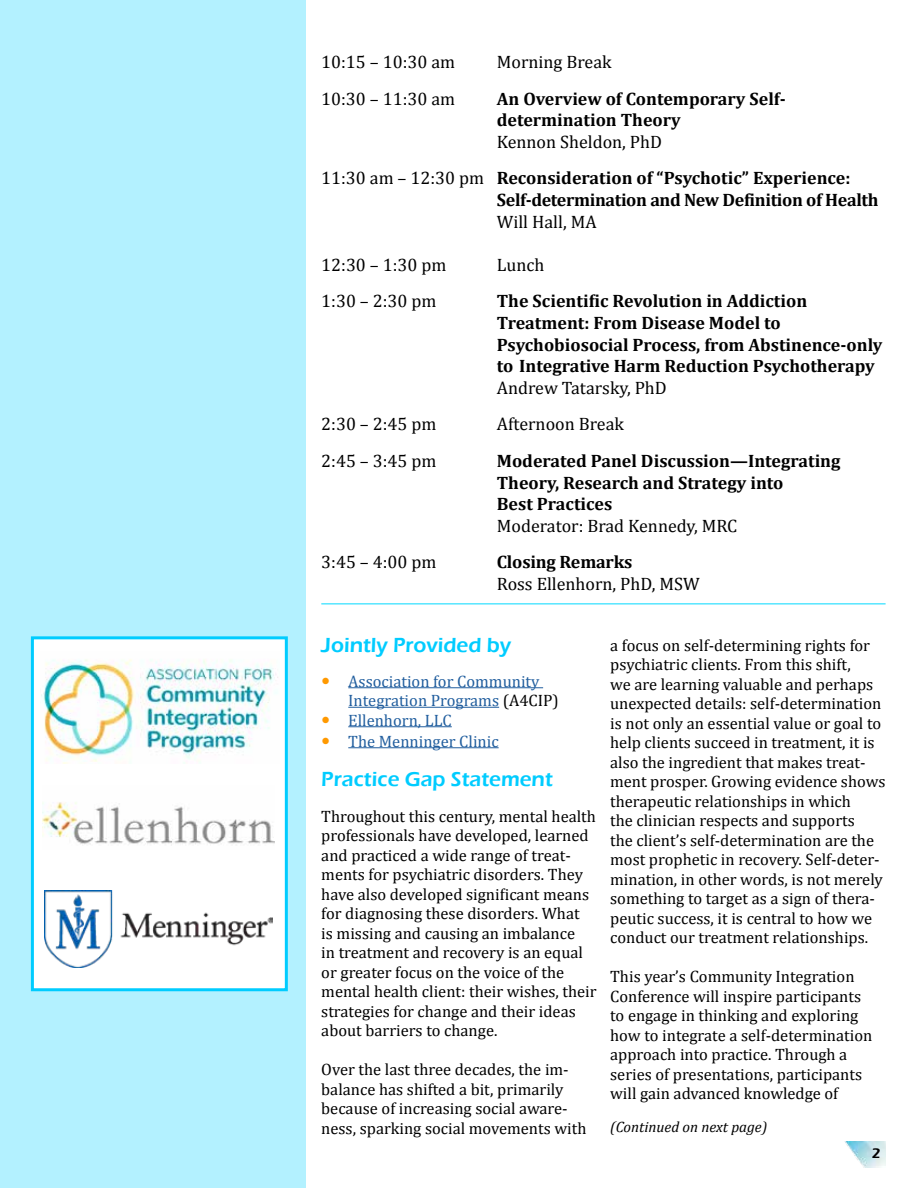
<style>
.page{position:relative;width:918px;height:1188px;background:#fff}
.page>*{position:absolute;margin:0;border:0;box-sizing:border-box;transform-origin:0 0}
.t1{font:600 21px "Eras ITC";color:#0cf}
.t2{font:700 18px/21.6px "Cambria";color:#000}
.t3{font:18px "Cambria";color:#000}
.t4{font:700 18px "Cambria";letter-spacing:-.02em;color:#000}
.t5{font:16.5px/19.5px "Cambria";color:#000}
.t6{font:16.5px/19.5px "Cambria";color:#215e9e}
.t7{font:italic 15px "Cambria";color:#000}
.t8{font:600 14.4px "Eras ITC";color:#000}
.s1{font-weight:400}
.s2{color:#000}
</style>
<div class="page">
<hr style="left:321px;top:604px;width:565px;height:1px;background:#00d9ff">
<hr style="left:348px;top:687px;width:195px;height:1px;background:#215e9e">
<hr style="left:348px;top:707px;width:151px;height:1px;background:#215e9e">
<hr style="left:348px;top:726px;width:104px;height:1px;background:#215e9e">
<hr style="left:348px;top:747px;width:151px;height:1px;background:#215e9e">
<div style="left:0;top:0;width:306px;height:1188px;background:#b3f1ff"></div>
<div style="left:31px;top:636px;width:257px;height:355px;background:#fff;border:3px solid #0cf"></div>
<img style="left:41px;top:659px;width:237px;height:105px">
<img style="left:43px;top:802px;width:231px;height:44px">
<img style="left:44px;top:890px;width:229px;height:78px">
<img style="left:845px;top:1142px;width:41px;height:26px">
<p class="t3" style="left:321px;top:51px;width:135px">10:15 – 10:30 am</p>
<p class="t3" style="left:497px;top:51px;width:116px">Morning Break</p>
<p class="t3" style="left:321px;top:88px;width:135px">10:30 – 11:30 am</p>
<p class="t2" style="left:497px;top:87px;width:291px">An Overview of Contemporary Self&shy;determination Theory</p>
<p class="t2" style="left:321px;top:123px;width:531px;line-height:36.6px;text-indent:176px"><span class="s1">Kennon Sheldon, PhD<br>11:30 am – 12:30 pm</span> Reconsideration of “Psychotic” Experience:</p>
<p class="t4" style="left:497px;top:187px;width:383px">Self-determination and New Definition of Health</p>
<p class="t3" style="left:497px;top:211px;width:101px">Will Hall, MA</p>
<p class="t3" style="left:321px;top:254px;width:127px">12:30 – 1:30 pm</p>
<p class="t3" style="left:497px;top:254px;width:49px">Lunch</p>
<p class="t3" style="left:321px;top:291px;width:117px">1:30 – 2:30 pm</p>
<p class="t2" style="left:497px;top:290px;width:387px">The Scientific Revolution in Addiction Treatment: From Disease Model to Psychobiosocial Process, from Abstinence-only to Integrative Harm Reduction Psychotherapy</p>
<p class="t3" style="left:497px;top:377px;width:171px">Andrew Tatarsky, PhD</p>
<p class="t3" style="left:321px;top:414px;width:117px">2:30 – 2:45 pm</p>
<p class="t3" style="left:497px;top:414px;width:129px">Afternoon Break</p>
<p class="t3" style="left:321px;top:450px;width:117px">2:45 – 3:45 pm</p>
<p class="t2" style="left:497px;top:449px;width:345px">Moderated Panel Discussion—Integrating<br>Theory, Research and Strategy into<br>Best Practices</p>
<p class="t3" style="left:497px;top:515px;width:242px">Moderator: Brad Kennedy, MRC</p>
<p class="t3" style="left:321px;top:552px;width:117px">3:45 – 4:00 pm</p>
<p class="t2" style="left:497px;top:551px;width:137px">Closing Remarks</p>
<p class="t3" style="left:497px;top:573px;width:204px">Ross Ellenhorn, PhD, MSW</p>
<p class="t1" style="left:321px;top:633px;width:191px">Jointly Provided by</p>
<p class="t6" style="left:348px;top:671px;width:212px">Association for Community<br>Integration Programs <span class="s2">(A4CIP)<br></span>Ellenhorn, LLC</p>
<p class="t6" style="left:348px;top:731px;width:152px">The Menninger Clinic</p>
<p class="t1" style="left:321px;top:767px;width:233px">Practice Gap Statement</p>
<p class="t5" style="left:321px;top:806px;width:277px">Throughout this century, mental health professionals have developed, learned and practiced a wide range of treat&shy;ments for psychiatric disorders. They have also developed significant means for diagnosing these disorders. What<br>is missing and causing an imbalance<br>in treatment and recovery is an equal or greater focus on the voice of the mental health client: their wishes, their strategies for change and their ideas about barriers to change.</p>
<p class="t5" style="left:321px;top:1060px;width:267px">Over the last three decades, the im&shy;balance has shifted a bit, primarily because of increasing social aware&shy;ness, sparking social movements with</p>
<p class="t5" style="left:610px;top:635px;width:277px">a focus on self-determining rights for psychiatric clients. From this shift,<br>we are learning valuable and perhaps unexpected details: self-determination is not only an essential value or goal to help clients succeed in treatment, it is also the ingredient that makes treat&shy;ment prosper. Growing evidence shows therapeutic relationships in which<br>the clinician respects and supports<br>the client’s self-determination are the most prophetic in recovery. Self-deter&shy;mination, in other words, is not merely something to target as a sign of thera&shy;peutic success, it is central to how we conduct our treatment relationships.</p>
<p class="t5" style="left:610px;top:967px;width:264px">This year’s Community Integration Conference will inspire participants to engage in thinking and exploring how to integrate a self-determination approach into practice. Through a series of presentations, participants will gain advanced knowledge of</p>
<p class="t7" style="left:610px;top:1116px;width:159px">(Continued on next page)</p>
<p class="t8" style="left:872px;top:1145px;width:10px">2</p>
</div>
